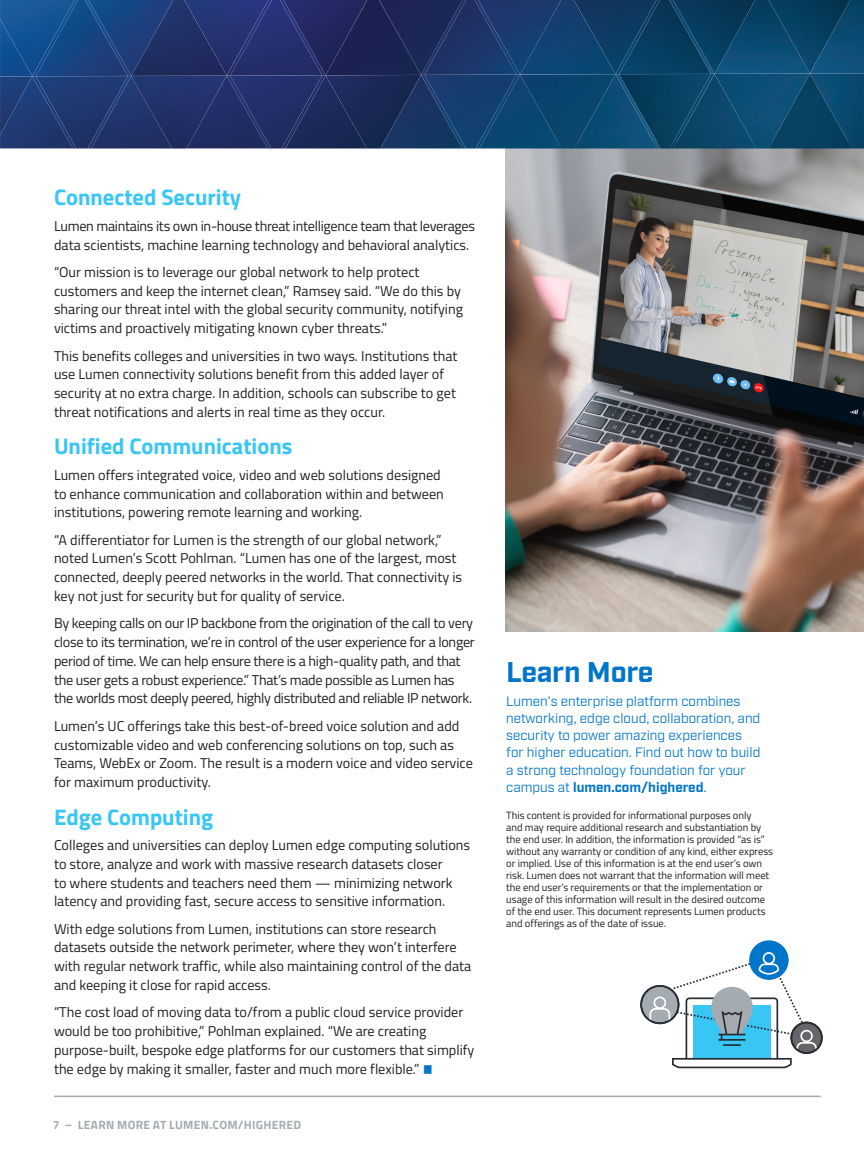
<style>
.page{position:relative;width:864px;height:1161px;background:#fff}
.page>*{position:absolute;margin:0;border:0;box-sizing:border-box;transform-origin:0 0}
.Sidebar_-_Header{font:700 28.5px "Industry";letter-spacing:-.01em;color:#0075c9}
.Subhead{font:700 22.5px "Titillium Web";color:#38c6f4}
.Text_-_Body{font:14.25px/18.8px "Titillium Web";color:#231f20}
.Text_-_Body-2{font:14.25px/18.8px "Titillium Web";letter-spacing:-.02em;color:#231f20}
.Sidebar_-_Body{font:13.5px/17.2px "Industry";color:#0075c9}
.t1{font:700 12px "Titillium Web";letter-spacing:.025em;color:#a4acb0}
.Text_-_Body-3{font:10.5px/12px "Titillium Web";color:#231f20}
.s1{font-size:30px;color:#0075c9}
.s2{font-weight:700}
</style>
<div class="page">
<img style="left:505px;top:148px;width:359px;height:484px">
<svg style="left:641px;top:986px;width:38px;height:37px"></svg>
<div style="left:640px;top:985px;width:39px;height:39px;border:2px solid #282d33;border-radius:50%"></div>
<div style="left:749px;top:940px;width:40px;height:40px;background:#0075c9;border-radius:50%"></div>
<div style="left:763px;top:952px;width:12px;height:13px;border:2px solid #fff;border-radius:50%"></div>
<svg style="left:791px;top:1023px;width:31px;height:30px"></svg>
<svg style="left:649px;top:956px;width:169px;height:113px"></svg>
<div style="left:790px;top:1022px;width:33px;height:32px;border:2px solid #282d33;border-radius:50%"></div>
<img style="left:850px;top:0;width:14px;height:73px">
<img style="left:74px;top:0;width:15px;height:76px">
<img style="left:0;top:0;width:74px;height:148px">
<img style="left:268px;top:0;width:15px;height:75px">
<img style="left:227px;top:0;width:41px;height:75px">
<img style="left:173px;top:0;width:11px;height:75px">
<img style="left:184px;top:0;width:43px;height:75px">
<img style="left:89px;top:0;width:42px;height:76px">
<img style="left:131px;top:0;width:42px;height:75px">
<img style="left:462px;top:0;width:16px;height:75px">
<img style="left:421px;top:0;width:41px;height:75px">
<img style="left:367px;top:0;width:12px;height:75px">
<div style="left:379px;top:0;width:42px;height:75px;background:#1b2454"></div>
<img style="left:283px;top:0;width:43px;height:75px">
<img style="left:326px;top:0;width:41px;height:75px">
<img style="left:657px;top:0;width:16px;height:74px">
<img style="left:616px;top:0;width:41px;height:74px">
<img style="left:562px;top:0;width:12px;height:74px">
<img style="left:574px;top:0;width:42px;height:74px">
<img style="left:478px;top:0;width:42px;height:148px">
<img style="left:520px;top:0;width:42px;height:74px">
<img style="left:810px;top:0;width:40px;height:73px">
<img style="left:756px;top:0;width:12px;height:73px">
<img style="left:768px;top:0;width:42px;height:73px">
<img style="left:673px;top:0;width:41px;height:148px">
<img style="left:714px;top:0;width:42px;height:73px">
<img style="left:32px;top:76px;width:96px;height:73px">
<img style="left:91px;top:76px;width:40px;height:72px">
<img style="left:131px;top:75px;width:191px;height:74px">
<img style="left:227px;top:76px;width:41px;height:72px">
<img style="left:186px;top:76px;width:41px;height:73px">
<img style="left:285px;top:75px;width:41px;height:73px">
<img style="left:326px;top:75px;width:191px;height:74px">
<img style="left:520px;top:74px;width:191px;height:75px">
<img style="left:714px;top:73px;width:150px;height:76px">
<img style="left:769px;top:74px;width:83px;height:74px">
<hr style="left:54px;top:1096px;width:767px;height:1px;background:#a4acb0">
<p class="Subhead" style="left:54px;top:180px;width:189px">Connected Security</p>
<p class="Text_-_Body" style="left:54px;top:216px;width:423px">Lumen maintains its own in-house threat intelligence team that leverages data scientists, machine learning technology and behavioral analytics.</p>
<p class="Text_-_Body" style="left:54px;top:262px;width:411px">“Our mission is to leverage our global network to help protect customers and keep the internet clean,” Ramsey said. “We do this by sharing our threat intel with the global security community, notifying victims and proactively mitigating known cyber threats.”</p>
<p class="Text_-_Body" style="left:54px;top:346px;width:405px">This benefits colleges and universities in two ways. Institutions that use Lumen connectivity solutions benefit from this added layer of security at no extra charge. In addition, schools can subscribe to get threat notifications and alerts in real time as they occur.</p>
<p class="Subhead" style="left:54px;top:429px;width:240px">Unified Communications</p>
<p class="Text_-_Body" style="left:54px;top:465px;width:391px">Lumen offers integrated voice, video and web solutions designed to enhance communication and collaboration within and between institutions, powering remote learning and working.</p>
<p class="Text_-_Body" style="left:54px;top:530px;width:410px">“A differentiator for Lumen is the strength of our global network,” noted Lumen’s Scott Pohlman. “Lumen has one of the largest, most connected, deeply peered networks in the world. That connectivity is key not just for security but for quality of service.</p>
<p class="Text_-_Body-2" style="left:54px;top:613px;width:422px">By keeping calls on our IP backbone from the origination of the call to very close to its termination, we’re in control of the user experience for a longer period of time. We can help ensure there is a high-quality path, and that the user gets a robust experience.” That’s made possible as Lumen has the worlds most deeply peered, highly distributed and reliable IP network.</p>
<p class="Text_-_Body" style="left:54px;top:716px;width:420px">Lumen’s UC offerings take this best-of-breed voice solution and add customizable video and web conferencing solutions on top, such as Teams, WebEx or Zoom. The result is a modern voice and video service for maximum productivity.</p>
<p class="Subhead" style="left:54px;top:799px;width:161px">Edge Computing</p>
<p class="Text_-_Body" style="left:54px;top:835px;width:418px">Colleges and universities can deploy Lumen edge computing solutions to store, analyze and work with massive research datasets closer<br>to where students and teachers need them — minimizing network latency and providing fast, secure access to sensitive information.</p>
<p class="Text_-_Body" style="left:54px;top:919px;width:419px">With edge solutions from Lumen, institutions can store research datasets outside the network perimeter, where they won’t interfere with regular network traffic, while also maintaining control of the data and keeping it close for rapid access.</p>
<p class="Text_-_Body" style="left:54px;top:1002px;width:422px">“The cost load of moving data to/from a public cloud service provider would be too prohibitive,” Pohlman explained. “We are creating purpose-built, bespoke edge platforms for our customers that simplify the edge by making it smaller, faster and much more flexible.”<span class="s1">•</span></p>
<p class="t1" style="left:53px;top:1116px;width:250px">7 – LEARN MORE AT LUMEN.COM/HIGHERED</p>
<p class="Sidebar_-_Header" style="left:506px;top:655px;width:149px">Learn More</p>
<p class="Sidebar_-_Body" style="left:506px;top:693px;width:256px">Lumen’s enterprise platform combines networking, edge cloud, collaboration, and security to power amazing experiences for higher education. Find out how to build a strong technology foundation for your campus at <span class="s2">lumen.com/highered</span>.</p>
<p class="Text_-_Body-3" style="left:506px;top:808px;width:268px">This content is provided for informational purposes only<br>and may require additional research and substantiation by the end user. In addition, the information is provided “as is” without any warranty or condition of any kind, either express or implied. Use of this information is at the end user’s own risk. Lumen does not warrant that the information will meet the end user’s requirements or that the implementation or usage of this information will result in the desired outcome of the end user. This document represents Lumen products and offerings as of the date of issue.</p>
</div>
